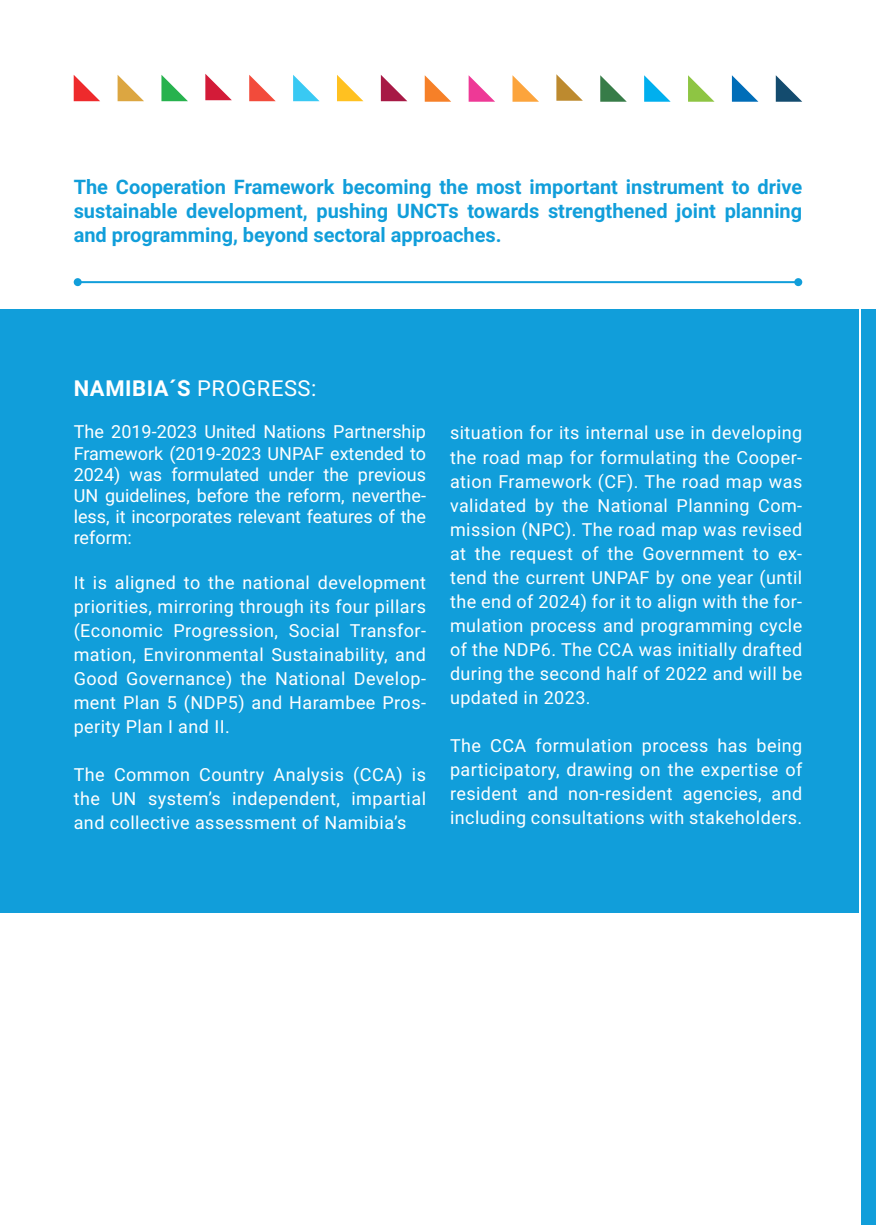
<style>
.page{position:relative;width:876px;height:1225px;background:#fff}
.page>*{position:absolute;margin:0;border:0;box-sizing:border-box;transform-origin:0 0}
.Body_Copy{font:700 22px "Roboto";letter-spacing:.025em;color:#fff}
.Body_Copy-2{font:700 20px/24px "Roboto";color:#119eda;text-align:justify}
.Body_Copy-3{font:18px/24px "Roboto";letter-spacing:.025em;color:#fff;text-align:justify}
.s1{font-weight:400}
</style>
<div class="page">
<div style="left:0;top:309px;width:859px;height:604px;background:#119eda"></div>
<div style="left:861px;top:309px;width:15px;height:916px;background:#119eda"></div>
<hr style="left:78px;top:281px;width:720px;height:2px;background:#119eda">
<div style="left:74px;top:278px;width:8px;height:8px;background:#119eda;border-radius:50%"></div>
<div style="left:794px;top:278px;width:8px;height:8px;background:#119eda;border-radius:50%"></div>
<svg style="left:74px;top:75px;width:26px;height:26px"></svg>
<svg style="left:425px;top:75px;width:26px;height:27px"></svg>
<svg style="left:118px;top:75px;width:26px;height:26px"></svg>
<svg style="left:469px;top:75px;width:26px;height:27px"></svg>
<svg style="left:161px;top:75px;width:27px;height:26px"></svg>
<svg style="left:512px;top:75px;width:27px;height:27px"></svg>
<svg style="left:249px;top:75px;width:27px;height:26px"></svg>
<svg style="left:600px;top:75px;width:27px;height:27px"></svg>
<svg style="left:337px;top:75px;width:26px;height:26px"></svg>
<svg style="left:688px;top:75px;width:26px;height:27px"></svg>
<svg style="left:293px;top:75px;width:27px;height:26px"></svg>
<svg style="left:644px;top:75px;width:27px;height:27px"></svg>
<svg style="left:381px;top:75px;width:26px;height:26px"></svg>
<svg style="left:732px;top:75px;width:26px;height:27px"></svg>
<svg style="left:776px;top:75px;width:26px;height:27px"></svg>
<svg style="left:205px;top:74px;width:27px;height:26px"></svg>
<svg style="left:556px;top:74px;width:27px;height:27px"></svg>
<p class="Body_Copy-2" style="left:74px;top:174px;width:730px">The Cooperation Framework becoming the most important instrument to drive sustainable development, pushing UNCTs towards strengthened joint planning and programming, beyond sectoral approaches.</p>
<p class="Body_Copy" style="left:74px;top:373px;width:244px">NAMIBIA´S <span class="s1">PROGRESS:</span></p>
<p class="Body_Copy-3" style="left:74px;top:421px;width:354px;line-height:21px">The 2019-2023 United Nations Partnership Framework (2019-2023 UNPAF extended to 2024) was formulated under the previous UN guidelines, before the reform, neverthe&shy;less, it incorporates relevant features of the reform:</p>
<p class="Body_Copy-3" style="left:74px;top:569px;width:354px">It is aligned to the national development priorities, mirroring through its four pillars (Economic Progression, Social Transfor&shy;mation, Environmental Sustainability, and Good Governance) the National Develop&shy;ment Plan 5 (NDP5) and Harambee Pros&shy;perity Plan I and II.</p>
<p class="Body_Copy-3" style="left:74px;top:761px;width:354px">The Common Country Analysis (CCA) is the UN system’s independent, impartial and collective assessment of Namibia’s</p>
<p class="Body_Copy-3" style="left:450px;top:420px;width:354px">situation for its internal use in developing the road map for formulating the Cooper&shy;ation Framework (CF). The road map was validated by the National Planning Com&shy;mission (NPC). The road map was revised at the request of the Government to ex&shy;tend the current UNPAF by one year (until the end of 2024) for it to align with the for&shy;mulation process and programming cycle of the NDP6. The CCA was initially drafted during the second half of 2022 and will be updated in 2023.</p>
<p class="Body_Copy-3" style="left:450px;top:732px;width:354px">The CCA formulation process has being participatory, drawing on the expertise of resident and non-resident agencies, and including consultations with stakeholders.</p>
</div>
